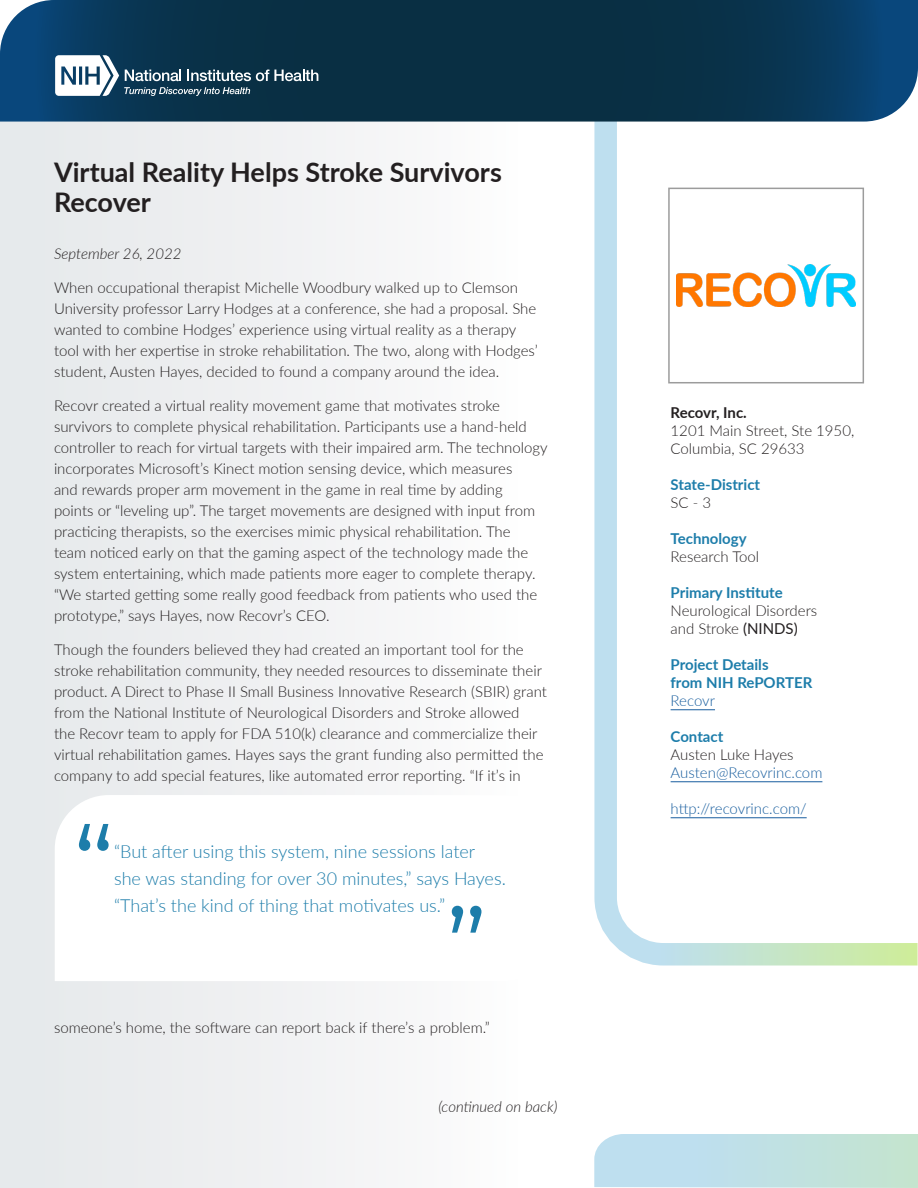
<style>
.page{position:relative;width:918px;height:1188px;background:#fff}
.page>*{position:absolute;margin:0;border:0;box-sizing:border-box;transform-origin:0 0}
.quotation_mark{font:108px "Montserrat";color:#1d7daa}
.t1{font:700 27px/30px "Lato";color:#231f20}
.pullquote{font:300 18px/27px "Lato";color:#1d7daa}
.sidebar{font:300 15px/21px "Lato";color:#231f20}
.sidebar-2{font:700 15px/18px "Lato";color:#1d7daa}
.sidebar-3{font:300 15px "Lato";color:#175d9e}
.t2{font:italic 300 15px "Lato";color:#231f20}
.sidebar-4{font:700 15px "Lato";letter-spacing:-.005em;color:#231f20}
.s1{font-weight:400}
</style>
<div class="page">
<div style="left:1px;top:122px;width:613px;height:1066px;background:linear-gradient(to right,#e4e7e9,#fff)"></div>
<svg style="left:55px;top:795px;width:503px;height:186px"></svg>
<svg style="left:593px;top:122px;width:325px;height:845px"></svg>
<svg style="left:594px;top:1134px;width:324px;height:54px;background:#c1e1e3"></svg>
<img style="left:677px;top:265px;width:179px;height:41px">
<div style="left:668px;top:188px;width:196px;height:195px;border:2px solid #9c9c9c"></div>
<svg style="left:0;top:0;width:918px;height:122px;background:#0c3752"></svg>
<svg style="left:55px;top:55px;width:263px;height:41px"></svg>
<hr style="left:671px;top:710px;width:44px;height:1px;background:#175d9e">
<hr style="left:671px;top:782px;width:151px;height:1px;background:#175d9e">
<hr style="left:671px;top:818px;width:136px;height:1px;background:#175d9e">
<h1 class="t1" style="left:54px;top:156px;width:449px">Virtual Reality Helps Stroke Survivors<br>Recover</h1>
<p class="t2" style="left:54px;top:243px;width:129px">September 26, 2022</p>
<p class="sidebar" style="left:54px;top:276px;width:485px">When occupational therapist Michelle Woodbury walked up to Clemson University professor Larry Hodges at a conference, she had a proposal. She wanted to combine Hodges’ experience using virtual reality as a therapy tool with her expertise in stroke rehabilitation. The two, along with Hodges’ student, Austen Hayes, decided to found a company around the idea.</p>
<p class="sidebar" style="left:54px;top:394px;width:495px">Recovr created a virtual reality movement game that motivates stroke survivors to complete physical rehabilitation. Participants use a hand-held controller to reach for virtual targets with their impaired arm. The technology incorporates Microsoft’s Kinect motion sensing device, which measures<br>and rewards proper arm movement in the game in real time by adding<br>points or “leveling up”. The target movements are designed with input from practicing therapists, so the exercises mimic physical rehabilitation. The<br>team noticed early on that the gaming aspect of the technology made the system entertaining, which made patients more eager to complete therapy. “We started getting some really good feedback from patients who used the prototype,” says Hayes, now Recovr’s CEO.</p>
<p class="sidebar" style="left:54px;top:638px;width:494px">Though the founders believed they had created an important tool for the stroke rehabilitation community, they needed resources to disseminate their product. A Direct to Phase II Small Business Innovative Research (SBIR) grant from the National Institute of Neurological Disorders and Stroke allowed<br>the Recovr team to apply for FDA 510(k) clearance and commercialize their virtual rehabilitation games. Hayes says the grant funding also permitted the company to add special features, like automated error reporting. “If it’s in</p>
<p class="quotation_mark" style="left:73px;top:792px;width:43px">“</p>
<p class="pullquote" style="left:114px;top:838px;width:393px">“But after using this system, nine sessions later she was standing for over 30 minutes,” says Hayes. “That’s the kind of thing that motivates us.”</p>
<p class="quotation_mark" style="left:487px;top:965px;width:43px;rotate:-180deg">“</p>
<p class="sidebar" style="left:54px;top:1016px;width:437px">someone’s home, the software can report back if there’s a problem.”</p>
<p class="t2" style="left:438px;top:1096px;width:121px">(continued on back)</p>
<p class="sidebar-4" style="left:671px;top:402px;width:78px">Recovr, Inc.</p>
<p class="sidebar" style="left:671px;top:421px;width:185px;line-height:18px">1201 Main Street, Ste 1950,<br>Columbia, SC 29633</p>
<p class="sidebar-2" style="left:671px;top:475px;width:91px">State-District</p>
<p class="sidebar" style="left:671px;top:492px;width:42px">SC - 3</p>
<p class="sidebar-2" style="left:671px;top:529px;width:78px">Technology</p>
<p class="sidebar" style="left:671px;top:546px;width:90px">Research Tool</p>
<p class="sidebar-2" style="left:671px;top:583px;width:114px">Primary Institute</p>
<p class="sidebar" style="left:671px;top:601px;width:148px;line-height:18px">Neurological Disorders and Stroke <span class="s1">(NINDS)</span></p>
<p class="sidebar-2" style="left:671px;top:655px;width:143px">Project Details<br>from NIH RePORTER</p>
<p class="sidebar-3" style="left:671px;top:690px;width:46px">Recovr</p>
<p class="sidebar-2" style="left:671px;top:727px;width:54px">Contact</p>
<p class="sidebar" style="left:671px;top:744px;width:125px">Austen Luke Hayes</p>
<p class="sidebar-3" style="left:671px;top:762px;width:153px">Austen@Recovrinc.com</p>
<p class="sidebar-3" style="left:671px;top:798px;width:138px">http://recovrinc.com/</p>
</div>
